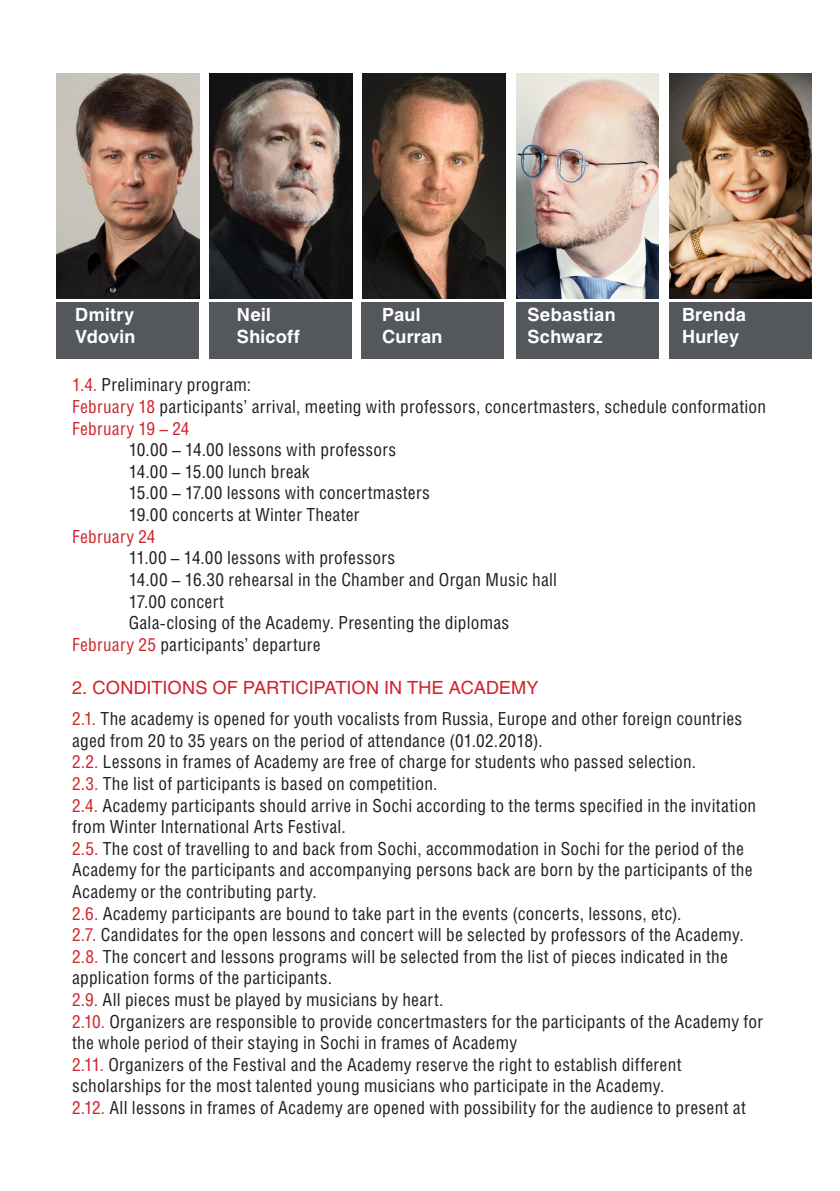
<style>
.page{position:relative;width:840px;height:1191px;background:#fff}
.page>*{position:absolute;margin:0;border:0;box-sizing:border-box;transform-origin:0 0}
.t1{font:18px/21.6px "Helios Cond C";letter-spacing:.015em;color:#231f20}
.t2{font:700 18px/21.6px "Helios C";letter-spacing:.015em;color:#fff}
.t3{font:18px "Helios C";letter-spacing:.015em;color:#d1232a}
.t4{font:18px "Helios Cond C";letter-spacing:.015em;color:#d1232a}
.s1{color:#d1232a}
</style>
<div class="page">
<div style="left:57px;top:302px;width:142px;height:57px;background:#54575c"></div>
<div style="left:209px;top:302px;width:142px;height:57px;background:#54575c"></div>
<div style="left:361px;top:302px;width:142px;height:57px;background:#54575c"></div>
<div style="left:515px;top:302px;width:143px;height:57px;background:#54575c"></div>
<div style="left:668px;top:302px;width:143px;height:57px;background:#54575c"></div>
<img style="left:210px;top:74px;width:142px;height:224px">
<img style="left:363px;top:74px;width:142px;height:224px">
<img style="left:516px;top:74px;width:142px;height:224px">
<img style="left:57px;top:74px;width:142px;height:224px">
<img style="left:669px;top:74px;width:142px;height:224px">
<p class="t2" style="left:527px;top:304px;width:89px">Sebastian<br>Schwarz</p>
<p class="t2" style="left:681px;top:304px;width:65px">Brenda<br>Hurley</p>
<p class="t2" style="left:237px;top:304px;width:35px">Neil</p>
<p class="t2" style="left:237px;top:325px;width:64px">Shicoff</p>
<p class="t2" style="left:75px;top:304px;width:60px">Dmitry</p>
<p class="t2" style="left:75px;top:325px;width:62px">Vdovin</p>
<p class="t1" style="left:72px;top:374px;width:180px"><span class="s1">1.4.</span> Preliminary program:</p>
<p class="t1" style="left:72px;top:395px;width:695px"><span class="s1">February 18</span> participants’ arrival, meeting with professors, concertmasters, schedule conformation</p>
<p class="t4" style="left:72px;top:417px;width:119px">February 19 – 24</p>
<p class="t1" style="left:129px;top:439px;width:269px">10.00 – 14.00 lessons with professors</p>
<p class="t1" style="left:129px;top:460px;width:182px">14.00 – 15.00 lunch break</p>
<p class="t1" style="left:129px;top:482px;width:302px">15.00 – 17.00 lessons with concertmasters</p>
<p class="t1" style="left:129px;top:503px;width:232px">19.00 concerts at Winter Theater</p>
<p class="t4" style="left:72px;top:525px;width:85px">February 24</p>
<p class="t1" style="left:129px;top:547px;width:267px">11.00 – 14.00 lessons with professors</p>
<p class="t1" style="left:129px;top:568px;width:429px">14.00 – 16.30 rehearsal in the Chamber and Organ Music hall</p>
<p class="t1" style="left:129px;top:590px;width:97px">17.00 concert</p>
<p class="t1" style="left:129px;top:611px;width:382px">Gala-closing of the Academy. Presenting the diplomas</p>
<p class="t1" style="left:72px;top:633px;width:250px"><span class="s1">February 25</span> participants’ departure</p>
<p class="t3" style="left:72px;top:677px;width:468px">2. CONDITIONS OF PARTICIPATION IN THE ACADEMY</p>
<p class="t1" style="left:72px;top:707px;width:671px"><span class="s1">2.1.</span> The academy is opened for youth vocalists from Russia, Europe and other foreign countries aged from 20 to 35 years on the period of attendance (01.02.2018).</p>
<p class="t1" style="left:72px;top:751px;width:625px"><span class="s1">2.2.</span> Lessons in frames of Academy are free of charge for students who passed selection.</p>
<p class="t1" style="left:72px;top:772px;width:367px"><span class="s1">2.3.</span> The list of participants is based on competition.</p>
<p class="t1" style="left:72px;top:794px;width:685px"><span class="s1">2.4.</span> Academy participants should arrive in Sochi according to the terms specified in the invitation from Winter International Arts Festival.</p>
<p class="t1" style="left:72px;top:837px;width:681px"><span class="s1">2.5.</span> The cost of travelling to and back from Sochi, accommodation in Sochi for the period of the<br>Academy for the participants and accompanying persons back are born by the participants of the<br>Academy or the contributing party.</p>
<p class="t1" style="left:72px;top:902px;width:610px"><span class="s1">2.6.</span> Academy participants are bound to take part in the events (concerts, lessons, etc).</p>
<p class="t1" style="left:72px;top:923px;width:672px"><span class="s1">2.7.</span> Candidates for the open lessons and concert will be selected by professors of the Academy.</p>
<p class="t1" style="left:72px;top:945px;width:657px"><span class="s1">2.8.</span> The concert and lessons programs will be selected from the list of pieces indicated in the application forms of the participants.</p>
<p class="t1" style="left:72px;top:988px;width:373px"><span class="s1">2.9.</span> All pieces must be played by musicians by heart.</p>
<p class="t1" style="left:72px;top:1010px;width:692px"><span class="s1">2.10.</span> Organizers are responsible to provide concertmasters for the participants of the Academy for the whole period of their staying in Sochi in frames of Academy</p>
<p class="t1" style="left:72px;top:1053px;width:610px"><span class="s1">2.11.</span> Organizers of the Festival and the Academy reserve the right to establish different scholarships for the most talented young musicians who participate in the Academy.</p>
<p class="t1" style="left:72px;top:1096px;width:675px"><span class="s1">2.12.</span> All lessons in frames of Academy are opened with possibility for the audience to present at</p>
<p class="t2" style="left:382px;top:304px;width:40px">Paul</p>
<p class="t2" style="left:382px;top:325px;width:62px">Curran</p>
</div>
